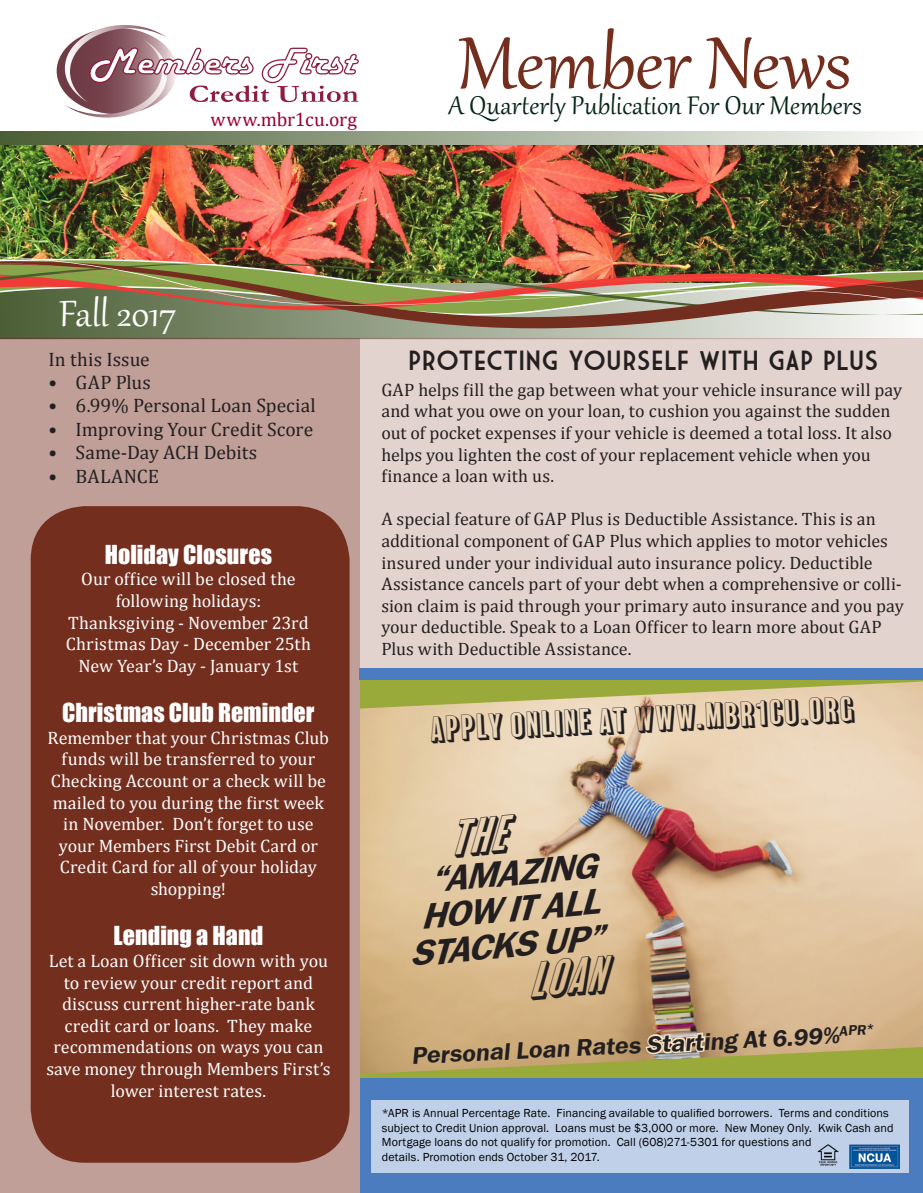
<style>
.page{position:relative;width:923px;height:1193px;background:#fff}
.page>*{position:absolute;margin:0;border:0;box-sizing:border-box;transform-origin:0 0}
.t1{font:90px "Gabriola";color:#742e1e}
.t2{font:45px "Gabriola";letter-spacing:-.005em;color:#fff}
.t3{font:italic 45px "Balboa Plus Primary";color:#231f20}
.t4{font:italic 36px/36px "Franklin Gothic Demi C";color:#231f20;text-align:right}
.t5{font:31.5px "Gabriola";letter-spacing:.005em;color:#062516}
.t6{font:31.5px "Balboa Plus Primary";color:#231f20;scale:1.05 1}
.t7{font:27px "Market Deco";color:#231f20}
.t8{font:24px "Impact";color:#fff}
.t9{font:24px "Franklin Gothic Demi C";color:#231f20}
.t10{font:19.5px "Cambria";color:#231f20}
.t11{font:19.5px "Cambria";letter-spacing:-.01em;color:#903}
.t12{font:18px/21.6px "Cambria";color:#231f20}
.t13{font:18px/21.6px "Cambria";color:#fff;text-align:center}
.t14{font:12px/14.4px "Franklin Gothic";letter-spacing:.01em;color:#000}
</style>
<div class="page">
<img style="left:360px;top:709px;width:562px;height:338px">
<svg style="left:360px;top:1047px;width:562px;height:31px;background:#ada753"></svg>
<div style="left:348px;top:1078px;width:574px;height:114px;background:#4b7cbf"></div>
<svg style="left:360px;top:679px;width:562px;height:30px;background:#bbba75"></svg>
<div style="left:0;top:338px;width:360px;height:854px;background:#bf9f97"></div>
<div style="left:360px;top:338px;width:562px;height:330px;background:#e2d3ce"></div>
<svg style="left:0;top:131px;width:922px;height:15px;background:#a0a68f"></svg>
<svg style="left:0;top:335px;width:893px;height:4px;background:#9e9e8c"></svg>
<img style="left:0;top:146px;width:922px;height:110px">
<div style="left:31px;top:506px;width:318px;height:656px;background:#742e1e;border-radius:54px"></div>
<svg style="left:0;top:315px;width:893px;height:20px;background:#95937e"></svg>
<img style="left:0;top:256px;width:922px;height:7px">
<img style="left:0;top:263px;width:922px;height:51px">
<svg style="left:57px;top:25px;width:302px;height:93px"></svg>
<div style="left:371px;top:1100px;width:537px;height:72px;background:#bfd0e8"></div>
<div style="left:360px;top:668px;width:562px;height:11px;background:#4b7cbf"></div>
<img style="left:849px;top:1144px;width:50px;height:24px">
<img style="left:817px;top:1144px;width:22px;height:22px">
<svg style="left:644px;top:1030px;width:63px;height:39px;background:#bdb384"></svg>
<div style="left:449px;top:813px;width:69px;height:45px;background:#e9d1b0"></div>
<p class="t11" style="left:211px;top:108px;width:148px">www.mbr1cu.org</p>
<p class="t1" style="left:458px;top:4px;width:394px">Member News</p>
<p class="t5" style="left:448px;top:85px;width:414px">A Quarterly Publication For Our Members</p>
<p class="t2" style="left:59px;top:284px;width:118px">Fall 2017</p>
<p class="t10" style="left:49px;top:347px;width:103px">In this Issue</p>
<p class="t10" style="left:49px;top:371px;width:104px">• GAP Plus</p>
<p class="t10" style="left:49px;top:394px;width:269px">• 6.99% Personal Loan Special</p>
<p class="t10" style="left:49px;top:417px;width:266px">• Improving Your Credit Score</p>
<p class="t10" style="left:49px;top:441px;width:210px">• Same-Day ACH Debits</p>
<p class="t10" style="left:49px;top:464px;width:112px">• BALANCE</p>
<p class="t8" style="left:105px;top:535px;width:169px">Holiday Closures</p>
<p class="t13" style="left:81px;top:568px;width:216px">Our office will be closed the following holidays:</p>
<p class="t13" style="left:68px;top:611px;width:242px">Thanksgiving - November 23rd</p>
<p class="t13" style="left:66px;top:633px;width:247px">Christmas Day - December 25th</p>
<p class="t13" style="left:78px;top:654px;width:221px">New Year’s Day - January 1st</p>
<p class="t8" style="left:62px;top:694px;width:254px">Christmas Club Reminder</p>
<p class="t13" style="left:48px;top:726px;width:283px">Remember that your Christmas Club funds will be transferred to your<br>Checking Account or a check will be mailed to you during the first week in November. Don’t forget to use your Members First Debit Card or<br>Credit Card for all of your holiday shopping!</p>
<p class="t8" style="left:113px;top:917px;width:151px">Lending a Hand</p>
<p class="t13" style="left:46px;top:950px;width:285px">Let a Loan Officer sit down with you to review your credit report and discuss current higher-rate bank credit card or loans. They make recommendations on ways you can save money through Members First’s lower interest rates.</p>
<p class="t7" style="left:408px;top:345px;width:471px">PROTECTING YOURSELF WITH GAP PLUS</p>
<p class="t12" style="left:381px;top:379px;width:522px">GAP helps fill the gap between what your vehicle insurance will pay and what you owe on your loan, to cushion you against the sudden out of pocket expenses if your vehicle is deemed a total loss. It also helps you lighten the cost of your replacement vehicle when you finance a loan with us.</p>
<p class="t12" style="left:381px;top:508px;width:524px">A special feature of GAP Plus is Deductible Assistance. This is an additional component of GAP Plus which applies to motor vehicles insured under your individual auto insurance policy. Deductible Assistance cancels part of your debt when a comprehensive or colli&shy;sion claim is paid through your primary auto insurance and you pay your deductible. Speak to a Loan Officer to learn more about GAP Plus with Deductible Assistance.</p>
<p class="t6" style="left:429px;top:712px;width:406px;rotate:-3deg">Apply Online at www.mbr1cu.org</p>
<p class="t4" style="left:401px;top:863px;width:195px;rotate:-5deg">“AMAZING<br>HOW IT ALL<br>STACKS UP”</p>
<p class="t3" style="left:526px;top:954px;width:79px;rotate:-5deg">LOAN</p>
<p class="t9" style="left:410px;top:1043px;width:464px;rotate:-3deg">Personal Loan Rates Starting At 6.99%<sup>APR*</sup></p>
<p class="t14" style="left:382px;top:1106px;width:513px">*APR is Annual Percentage Rate. Financing available to qualified borrowers. Terms and conditions subject to Credit Union approval. Loans must be $3,000 or more. New Money Only. Kwik Cash and Mortgage loans do not qualify for promotion. Call (608)271-5301 for questions and<br>details. Promotion ends October 31, 2017.</p>
</div>
